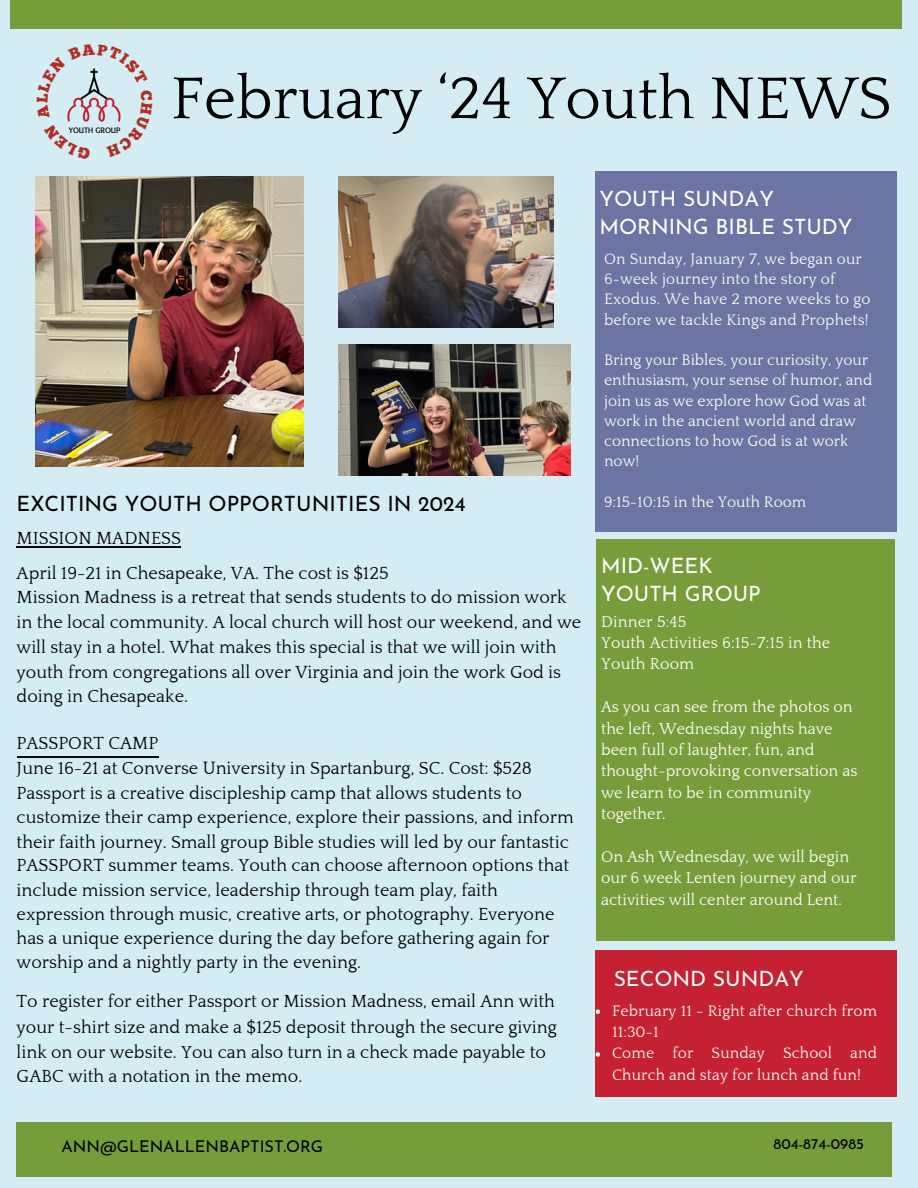
<style>
.page{position:relative;width:918px;height:1188px;background:#d4edf4}
.page>*{position:absolute;margin:0;border:0;box-sizing:border-box;transform-origin:0 0}
.t1{font:61.5px "Quattrocento";color:#000}
.t2{font:21.15px/28.2px "Josefin Sans";color:#fff}
.t3{font:21.15px "Josefin Sans";color:#000}
.t4{font:18px/24.3px "Quattrocento";color:#000}
.t5{font:16.2px "Josefin Sans";color:#000}
.t6{font:16.05px/21.3px "Quattrocento";color:#fff}
.t7{font:15.6px/20.2px "Quattrocento";color:#f9fff9}
.t8{font:15.6px/21.3px "Quattrocento";letter-spacing:.01em;color:#fff}
.t9{font:15px "Josefin Sans";color:#000}
.t10{font:700 8.25px "Sukar";color:#000}
</style>
<div class="page">
<div style="left:10px;top:0;width:892px;height:29px;background:#769d3a"></div>
<div style="left:17px;top:1122px;width:875px;height:55px;background:#769d3a"></div>
<div style="left:595px;top:172px;width:301px;height:359px;background:#6b74a2"></div>
<div style="left:595px;top:951px;width:301px;height:145px;background:#c52132"></div>
<div style="left:597px;top:540px;width:298px;height:401px;background:#769d3a"></div>
<img style="left:339px;top:345px;width:231px;height:130px">
<img style="left:339px;top:176px;width:214px;height:151px">
<img style="left:36px;top:176px;width:267px;height:291px">
<hr style="left:17px;top:546px;width:164px;height:2px;background:#000">
<hr style="left:17px;top:756px;width:141px;height:2px;background:#000">
<svg style="left:596px;top:1009px;width:4px;height:5px"></svg>
<svg style="left:596px;top:1052px;width:4px;height:5px"></svg>
<svg style="left:67px;top:68px;width:54px;height:54px"></svg>
<p class="t10" style="left:69px;top:126px;width:53px">YOUTH GROUP</p>
<h4 class="t1" style="left:171px;top:66px;width:722px">February ‘24 Youth NEWS</h4>
<h2 class="t2" style="left:599px;top:186px;width:255px">YOUTH SUNDAY<br>MORNING BIBLE STUDY</h2>
<p class="t3" style="left:17px;top:496px;width:451px">EXCITING YOUTH OPPORTUNITIES IN 2024</p>
<h5 class="t4" style="left:17px;top:521px;width:373px;line-height:34.8px">MISSION MADNESS<br>April 19-21 in Chesapeake, VA. The cost is $125</h5>
<h5 class="t4" style="left:17px;top:586px;width:566px;line-height:24.8px">Mission Madness is a retreat that sends students to do mission work in the local community. A local church will host our weekend, and we will stay in a hotel. What makes this special is that we will join with youth from congregations all over Virginia and join the work God is doing in Chesapeake.</h5>
<h5 class="t4" style="left:17px;top:731px;width:559px">PASSPORT CAMP<br>June 16-21 at Converse University in Spartanburg, SC. Cost: $528<br>Passport is a creative discipleship camp that allows students to customize their camp experience, explore their passions, and inform their faith journey. Small group Bible studies will led by our fantastic PASSPORT summer teams. Youth can choose afternoon options that include mission service, leadership through team play, faith expression through music, creative arts, or photography. Everyone has a unique experience during the day before gathering again for worship and a nightly party in the evening.</h5>
<h5 class="t4" style="left:17px;top:990px;width:542px;line-height:24.8px">To register for either Passport or Mission Madness, email Ann with your t-shirt size and make a $125 deposit through the secure giving link on our website. You can also turn in a check made payable to GABC with a notation in the memo.</h5>
<h4 class="t7" style="left:604px;top:249px;width:268px">On Sunday, January 7, we began our 6-week journey into the story of Exodus. We have 2 more weeks to go before we tackle Kings and Prophets!</h4>
<h2 class="t7" style="left:604px;top:351px;width:270px">Bring your Bibles, your curiosity, your enthusiasm, your sense of humor, and join us as we explore how God was at work in the ancient world and draw connections to how God is at work now!</h2>
<h5 class="t7" style="left:604px;top:492px;width:204px">9:15-10:15 in the Youth Room</h5>
<p class="t2" style="left:601px;top:553px;width:161px">MID-WEEK<br>YOUTH GROUP</p>
<h5 class="t6" style="left:601px;top:611px;width:231px">Dinner 5:45<br>Youth Activities 6:15-7:15 in the<br>Youth Room</h5>
<h5 class="t6" style="left:601px;top:697px;width:258px">As you can see from the photos on the left, Wednesday nights have been full of laughter, fun, and thought-provoking conversation as we learn to be in community together.</h5>
<h2 class="t6" style="left:601px;top:846px;width:257px">On Ash Wednesday, we will begin our 6 week Lenten journey and our activities will center around Lent.</h2>
<p class="t2" style="left:614px;top:967px;width:192px">SECOND SUNDAY</p>
<h4 class="t8" style="left:612px;top:1000px;width:267px">February 11 - Right after church from<br>11:30-1<br>Come for Sunday School and<br>Church and stay for lunch and fun!</h4>
<p class="t5" style="left:62px;top:1140px;width:263px">ANN@GLENALLENBAPTIST.ORG</p>
<h1 class="t9" style="left:774px;top:1138px;width:92px">804-874-0985</h1>
</div>
